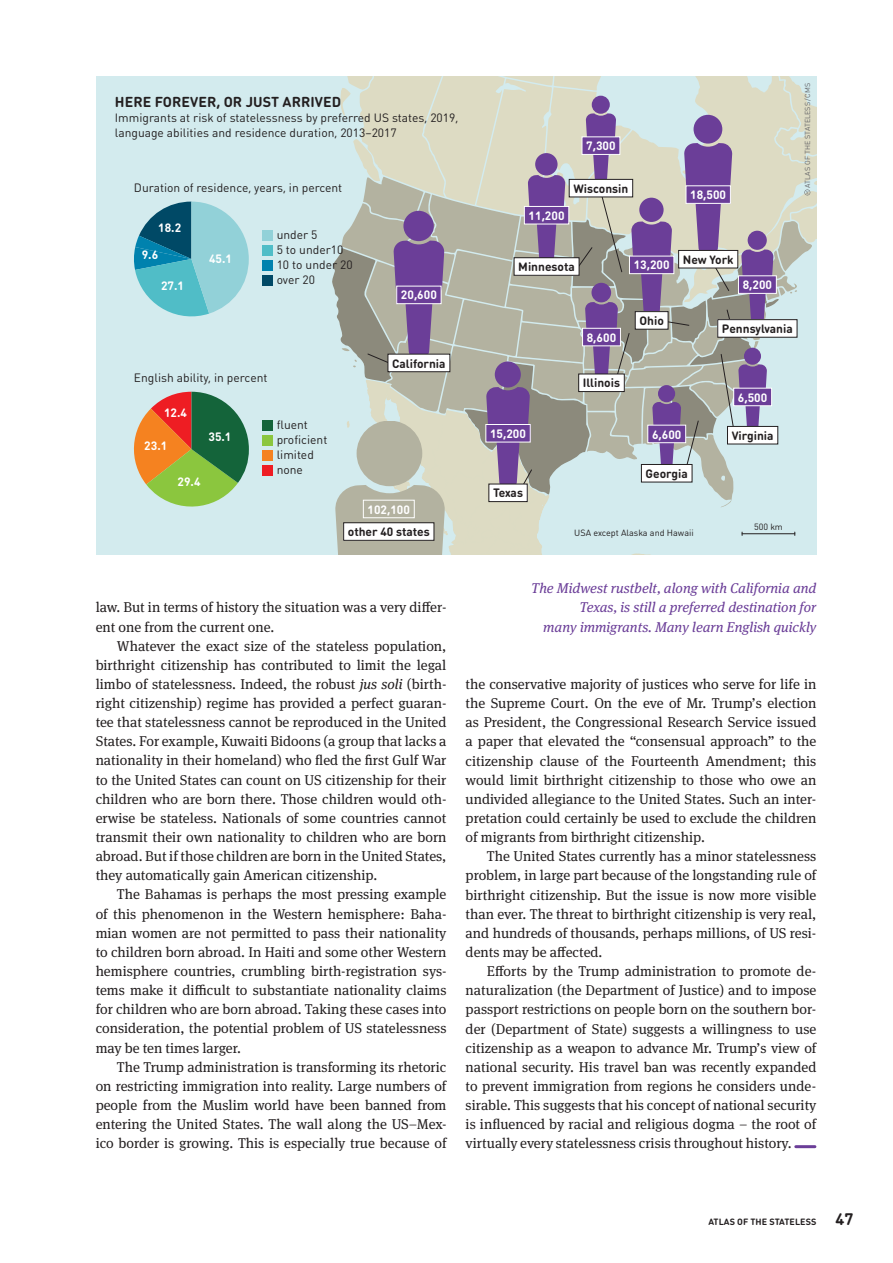
<style>
.page{position:relative;width:893px;height:1263px;background:#fff}
.page>*{position:absolute;margin:0;border:0;box-sizing:border-box;transform-origin:0 0}
.t1{font:14.25px/19.2px "Meta Serif OT";color:#231f20;text-align:justify}
.t2{font:italic 14.25px/19.2px "Meta Serif OT";color:#6b3e98;text-align:right}
.t3{font:700 14.25px "DIN Round OT";letter-spacing:.005em;color:#231f20}
.t4{font:12px/15px "DIN Round OT";color:#231f20}
.t5{font:700 12px "DIN Round OT";color:#fff}
.t6{font:700 12px "DIN Round OT";color:#231f20}
.t7{font:9px "DIN Round OT";color:#231f20}
.t8{font:700 9px "DIN Round OT";letter-spacing:.005em;color:#231f20}
.t9{font:7.2px "DIN Round OT";letter-spacing:.005em;color:#636366}
.s1{font-style:italic}
.s2{font-size:16.5px}
</style>
<div class="page">
<hr style="left:796px;top:1145px;width:19px;height:3px;background:#6b3e98">
<div style="left:96px;top:77px;width:720px;height:478px;background:#d3ebee"></div>
<svg style="left:133px;top:77px;width:683px;height:478px"></svg>
<p class="t3" style="left:115px;top:92px;width:228px">HERE FOREVER, OR JUST ARRIVED</p>
<p class="t4" style="left:115px;top:110px;width:345px">Immigrants at risk of statelessness by preferred US states, 2019, language abilities and residence duration, 2013–2017</p>
<p class="t4" style="left:134px;top:180px;width:210px">Duration of residence, years, in percent</p>
<p class="t4" style="left:277px;top:227px;width:77px">under 5<br>5 to under10<br>10 to under 20 over 20</p>
<p class="t5" style="left:158px;top:219px;width:24px">18.2</p>
<p class="t5" style="left:142px;top:247px;width:18px">9.6</p>
<p class="t5" style="left:209px;top:251px;width:24px">45.1</p>
<p class="t5" style="left:161px;top:278px;width:24px">27.1</p>
<p class="t4" style="left:134px;top:370px;width:135px">English ability, in percent</p>
<p class="t5" style="left:164px;top:405px;width:24px">12.4</p>
<p class="t5" style="left:144px;top:438px;width:24px">23.1</p>
<p class="t5" style="left:209px;top:429px;width:24px">35.1</p>
<p class="t5" style="left:178px;top:474px;width:24px">29.4</p>
<p class="t4" style="left:277px;top:417px;width:52px">fluent proficient limited none</p>
<p class="t5" style="left:401px;top:287px;width:37px">20,600</p>
<p class="t6" style="left:392px;top:355px;width:55px">California</p>
<p class="t5" style="left:368px;top:501px;width:44px">102,100</p>
<p class="t6" style="left:348px;top:524px;width:83px">other 40 states</p>
<p class="t5" style="left:529px;top:208px;width:37px">11,200</p>
<p class="t5" style="left:586px;top:138px;width:31px">7,300</p>
<p class="t6" style="left:573px;top:181px;width:57px">Wisconsin</p>
<p class="t5" style="left:690px;top:187px;width:37px">18,500</p>
<p class="t9" style="left:803px;top:188px;width:106px;rotate:-90deg">ATLAS OF THE STATELESS/CMS</p>
<p class="t6" style="left:518px;top:259px;width:58px">Minnesota</p>
<p class="t5" style="left:490px;top:426px;width:37px">15,200</p>
<p class="t6" style="left:493px;top:485px;width:31px">Texas</p>
<p class="t5" style="left:587px;top:329px;width:31px">8,600</p>
<p class="t6" style="left:583px;top:375px;width:39px">Illinois</p>
<p class="t5" style="left:634px;top:257px;width:37px">13,200</p>
<p class="t6" style="left:639px;top:313px;width:26px">Ohio</p>
<p class="t6" style="left:683px;top:252px;width:52px">New York</p>
<p class="t5" style="left:743px;top:277px;width:31px">8,200</p>
<p class="t6" style="left:722px;top:321px;width:72px">Pennsylvania</p>
<p class="t5" style="left:738px;top:389px;width:31px">6,500</p>
<p class="t5" style="left:652px;top:426px;width:31px">6,600</p>
<p class="t6" style="left:732px;top:428px;width:43px">Virginia</p>
<p class="t6" style="left:646px;top:466px;width:44px">Georgia</p>
<p class="t7" style="left:574px;top:527px;width:121px">USA except Alaska and Hawaii</p>
<p class="t7" style="left:754px;top:521px;width:30px">500 km</p>
<p class="t1" style="left:96px;top:598px;width:352px">law. But in terms of history the situation was a very differ&shy;ent one from the current one.</p>
<p class="t1" style="left:96px;top:636px;width:352px;text-indent:21px">Whatever the exact size of the stateless population, birthright citizenship has contributed to limit the legal limbo of statelessness. Indeed, the robust <span class="s1">jus soli</span> (birth&shy;right citizenship) regime has provided a perfect guaran&shy;tee that statelessness cannot be reproduced in the United States. For example, Kuwaiti Bidoons (a group that lacks a nationality in their homeland) who fled the first Gulf War to the United States can count on US citizenship for their children who are born there. Those children would oth&shy;erwise be stateless. Nationals of some countries cannot transmit their own nationality to children who are born abroad. But if those children are born in the United States, they automatically gain American citizenship.</p>
<p class="t1" style="left:96px;top:885px;width:352px;text-indent:21px">The Bahamas is perhaps the most pressing example of this phenomenon in the Western hemisphere: Baha&shy;mian women are not permitted to pass their nationality to children born abroad. In Haiti and some other Western hemisphere countries, crumbling birth-registration sys&shy;tems make it difficult to substantiate nationality claims for children who are born abroad. Taking these cases into consideration, the potential problem of US statelessness may be ten times larger.</p>
<p class="t1" style="left:96px;top:1057px;width:352px;text-indent:21px">The Trump administration is transforming its rhetoric on restricting immigration into reality. Large numbers of people from the Muslim world have been banned from entering the United States. The wall along the US–Mex&shy;ico border is growing. This is especially true because of</p>
<p class="t2" style="left:531px;top:579px;width:287px">The Midwest rustbelt, along with California and<br>Texas, is still a preferred destination for<br>many immigrants. Many learn English quickly</p>
<p class="t1" style="left:466px;top:675px;width:352px">the conservative majority of justices who serve for life in the Supreme Court. On the eve of Mr. Trump’s election as President, the Congressional Research Service issued a paper that elevated the “consensual approach” to the citizenship clause of the Fourteenth Amendment; this would limit birthright citizenship to those who owe an undivided allegiance to the United States. Such an inter&shy;pretation could certainly be used to exclude the children of migrants from birthright citizenship.</p>
<p class="t1" style="left:466px;top:847px;width:352px;text-indent:21px">The United States currently has a minor statelessness problem, in large part because of the longstanding rule of birthright citizenship. But the issue is now more visible than ever. The threat to birthright citizenship is very real, and hundreds of thousands, perhaps millions, of US resi&shy;dents may be affected.</p>
<p class="t1" style="left:466px;top:962px;width:352px;text-indent:21px">Efforts by the Trump administration to promote de&shy;naturalization (the Department of Justice) and to impose passport restrictions on people born on the southern bor&shy;der (Department of State) suggests a willingness to use citizenship as a weapon to advance Mr. Trump’s view of national security. His travel ban was recently expanded to prevent immigration from regions he considers unde&shy;sirable. This suggests that his concept of national security is influenced by racial and religious dogma – the root of virtually every statelessness crisis throughout history.</p>
<p class="t8" style="left:708px;top:1215px;width:147px">ATLAS OF THE STATELESS <span class="s2">47</span></p>
</div>
